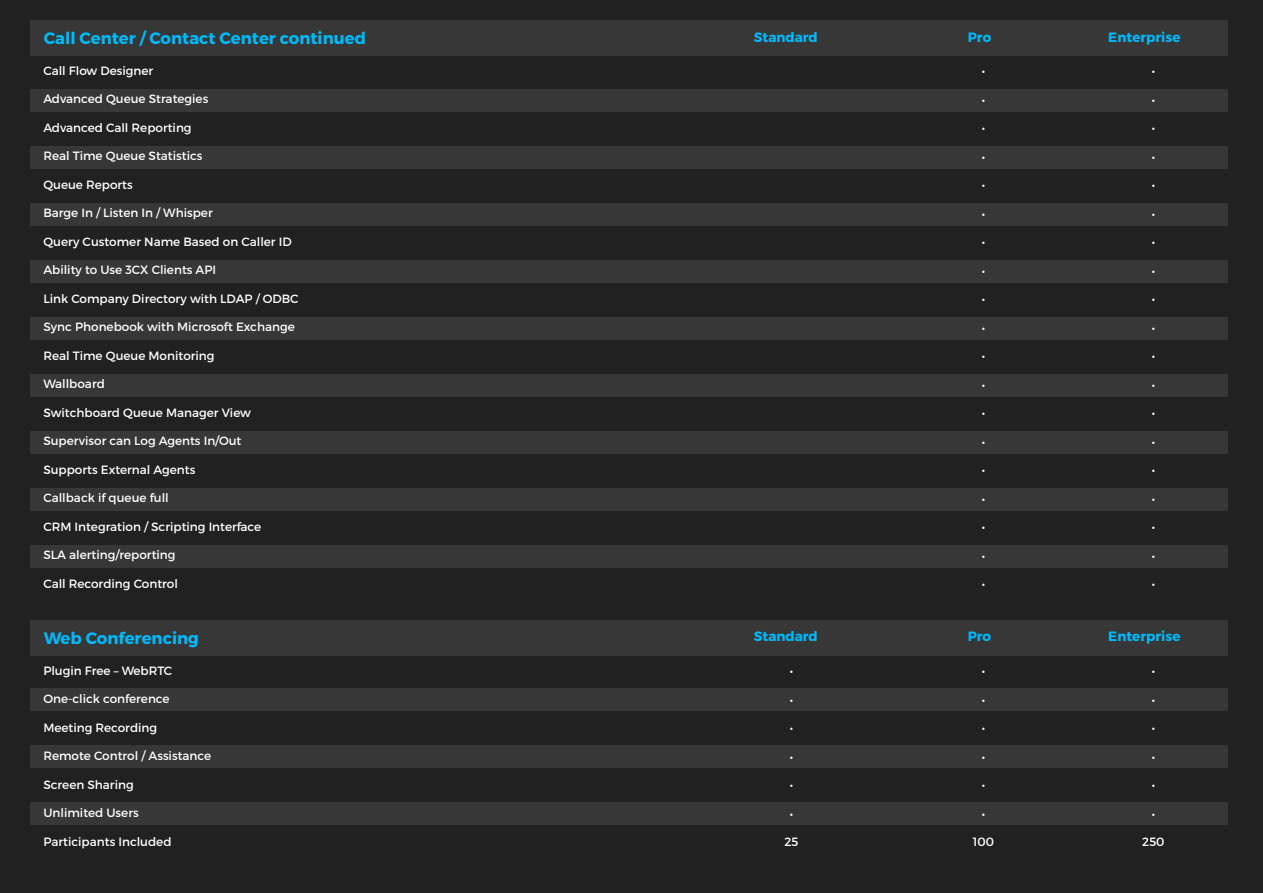
<style>
.page{position:relative;width:1263px;height:893px;background:#212121}
.page>*{position:absolute;margin:0;border:0;box-sizing:border-box;transform-origin:0 0}
.t1{font:700 16.5px "Montserrat";color:#00b9f9}
.t2{font:700 13.5px "Montserrat";color:#00b9f9}
.t3{font:12px "Montserrat";color:#fff}
</style>
<div class="page">
<div style="left:30px;top:20px;width:1198px;height:36px;background:#373737"></div>
<div style="left:30px;top:620px;width:1198px;height:35px;background:#373737"></div>
<div style="left:30px;top:89px;width:1198px;height:22px;background:#373737"></div>
<div style="left:30px;top:146px;width:1198px;height:22px;background:#373737"></div>
<div style="left:30px;top:203px;width:1198px;height:22px;background:#373737"></div>
<div style="left:30px;top:260px;width:1198px;height:22px;background:#373737"></div>
<div style="left:30px;top:317px;width:1198px;height:22px;background:#373737"></div>
<div style="left:30px;top:374px;width:1198px;height:22px;background:#373737"></div>
<div style="left:30px;top:431px;width:1198px;height:22px;background:#373737"></div>
<div style="left:30px;top:488px;width:1198px;height:22px;background:#373737"></div>
<div style="left:30px;top:545px;width:1198px;height:22px;background:#373737"></div>
<div style="left:30px;top:688px;width:1198px;height:22px;background:#373737"></div>
<div style="left:30px;top:745px;width:1198px;height:22px;background:#373737"></div>
<div style="left:30px;top:802px;width:1198px;height:22px;background:#373737"></div>
<h1 class="t1" style="left:44px;top:28px;width:324px">Call Center / Contact Center continued</h1>
<p class="t3" style="left:43px;top:63px;width:111px">Call Flow Designer</p>
<p class="t3" style="left:43px;top:92px;width:166px">Advanced Queue Strategies</p>
<p class="t3" style="left:43px;top:120px;width:150px">Advanced Call Reporting</p>
<p class="t3" style="left:43px;top:149px;width:161px">Real Time Queue Statistics</p>
<p class="t3" style="left:43px;top:177px;width:91px">Queue Reports</p>
<p class="t3" style="left:43px;top:206px;width:171px">Barge In / Listen In / Whisper</p>
<p class="t3" style="left:43px;top:234px;width:250px">Query Customer Name Based on Caller ID</p>
<p class="t3" style="left:43px;top:263px;width:174px">Ability to Use 3CX Clients API</p>
<p class="t3" style="left:43px;top:291px;width:257px">Link Company Directory with LDAP / ODBC</p>
<p class="t3" style="left:43px;top:320px;width:253px">Sync Phonebook with Microsoft Exchange</p>
<p class="t3" style="left:43px;top:348px;width:173px">Real Time Queue Monitoring</p>
<p class="t3" style="left:43px;top:377px;width:63px">Wallboard</p>
<p class="t3" style="left:43px;top:405px;width:209px">Switchboard Queue Manager View</p>
<p class="t3" style="left:43px;top:434px;width:200px">Supervisor can Log Agents In/Out</p>
<p class="t3" style="left:43px;top:462px;width:153px">Supports External Agents</p>
<p class="t3" style="left:43px;top:491px;width:127px">Callback if queue full</p>
<p class="t3" style="left:43px;top:519px;width:219px">CRM Integration / Scripting Interface</p>
<p class="t3" style="left:43px;top:548px;width:134px">SLA alerting/reporting</p>
<p class="t3" style="left:43px;top:576px;width:136px">Call Recording Control</p>
<h1 class="t1" style="left:44px;top:628px;width:157px">Web Conferencing</h1>
<p class="t3" style="left:43px;top:663px;width:130px">Plugin Free – WebRTC</p>
<p class="t3" style="left:43px;top:691px;width:128px">One-click conference</p>
<p class="t3" style="left:43px;top:720px;width:115px">Meeting Recording</p>
<p class="t3" style="left:43px;top:748px;width:169px">Remote Control / Assistance</p>
<p class="t3" style="left:43px;top:777px;width:92px">Screen Sharing</p>
<p class="t3" style="left:43px;top:805px;width:97px">Unlimited Users</p>
<p class="t3" style="left:43px;top:834px;width:130px">Participants Included</p>
<p class="t2" style="left:754px;top:29px;width:66px">Standard</p>
<p class="t2" style="left:968px;top:29px;width:25px">Pro</p>
<p class="t2" style="left:1108px;top:29px;width:74px">Enterprise</p>
<p class="t3" style="left:982px;top:64px;width:5px">•</p>
<p class="t3" style="left:982px;top:92px;width:5px">•</p>
<p class="t3" style="left:982px;top:121px;width:5px">•</p>
<p class="t3" style="left:982px;top:149px;width:5px">•</p>
<p class="t3" style="left:982px;top:178px;width:5px">•</p>
<p class="t3" style="left:982px;top:206px;width:5px">•</p>
<p class="t3" style="left:982px;top:235px;width:5px">•</p>
<p class="t3" style="left:982px;top:263px;width:5px">•</p>
<p class="t3" style="left:982px;top:292px;width:5px">•</p>
<p class="t3" style="left:982px;top:320px;width:5px">•</p>
<p class="t3" style="left:982px;top:349px;width:5px">•</p>
<p class="t3" style="left:982px;top:377px;width:5px">•</p>
<p class="t3" style="left:982px;top:406px;width:5px">•</p>
<p class="t3" style="left:982px;top:434px;width:5px">•</p>
<p class="t3" style="left:982px;top:463px;width:5px">•</p>
<p class="t3" style="left:982px;top:491px;width:5px">•</p>
<p class="t3" style="left:982px;top:520px;width:5px">•</p>
<p class="t3" style="left:982px;top:548px;width:5px">•</p>
<p class="t3" style="left:982px;top:577px;width:5px">•</p>
<p class="t3" style="left:1152px;top:64px;width:5px">•</p>
<p class="t3" style="left:1152px;top:92px;width:5px">•</p>
<p class="t3" style="left:1152px;top:121px;width:5px">•</p>
<p class="t3" style="left:1152px;top:149px;width:5px">•</p>
<p class="t3" style="left:1152px;top:178px;width:5px">•</p>
<p class="t3" style="left:1152px;top:206px;width:5px">•</p>
<p class="t3" style="left:1152px;top:235px;width:5px">•</p>
<p class="t3" style="left:1152px;top:263px;width:5px">•</p>
<p class="t3" style="left:1152px;top:292px;width:5px">•</p>
<p class="t3" style="left:1152px;top:320px;width:5px">•</p>
<p class="t3" style="left:1152px;top:349px;width:5px">•</p>
<p class="t3" style="left:1152px;top:377px;width:5px">•</p>
<p class="t3" style="left:1152px;top:406px;width:5px">•</p>
<p class="t3" style="left:1152px;top:434px;width:5px">•</p>
<p class="t3" style="left:1152px;top:463px;width:5px">•</p>
<p class="t3" style="left:1152px;top:491px;width:5px">•</p>
<p class="t3" style="left:1152px;top:520px;width:5px">•</p>
<p class="t3" style="left:1152px;top:548px;width:5px">•</p>
<p class="t3" style="left:1152px;top:577px;width:5px">•</p>
<p class="t2" style="left:754px;top:628px;width:66px">Standard</p>
<p class="t2" style="left:968px;top:628px;width:25px">Pro</p>
<p class="t2" style="left:1108px;top:628px;width:74px">Enterprise</p>
<p class="t3" style="left:790px;top:663px;width:5px">•</p>
<p class="t3" style="left:790px;top:692px;width:5px">•</p>
<p class="t3" style="left:790px;top:720px;width:5px">•</p>
<p class="t3" style="left:790px;top:749px;width:5px">•</p>
<p class="t3" style="left:790px;top:777px;width:5px">•</p>
<p class="t3" style="left:790px;top:806px;width:5px">•</p>
<p class="t3" style="left:784px;top:834px;width:15px">25</p>
<p class="t3" style="left:982px;top:663px;width:5px">•</p>
<p class="t3" style="left:982px;top:692px;width:5px">•</p>
<p class="t3" style="left:982px;top:720px;width:5px">•</p>
<p class="t3" style="left:982px;top:749px;width:5px">•</p>
<p class="t3" style="left:982px;top:777px;width:5px">•</p>
<p class="t3" style="left:982px;top:806px;width:5px">•</p>
<p class="t3" style="left:973px;top:834px;width:23px">100</p>
<p class="t3" style="left:1152px;top:663px;width:5px">•</p>
<p class="t3" style="left:1152px;top:692px;width:5px">•</p>
<p class="t3" style="left:1152px;top:720px;width:5px">•</p>
<p class="t3" style="left:1152px;top:749px;width:5px">•</p>
<p class="t3" style="left:1152px;top:777px;width:5px">•</p>
<p class="t3" style="left:1152px;top:806px;width:5px">•</p>
<p class="t3" style="left:1142px;top:834px;width:24px">250</p>
</div>
